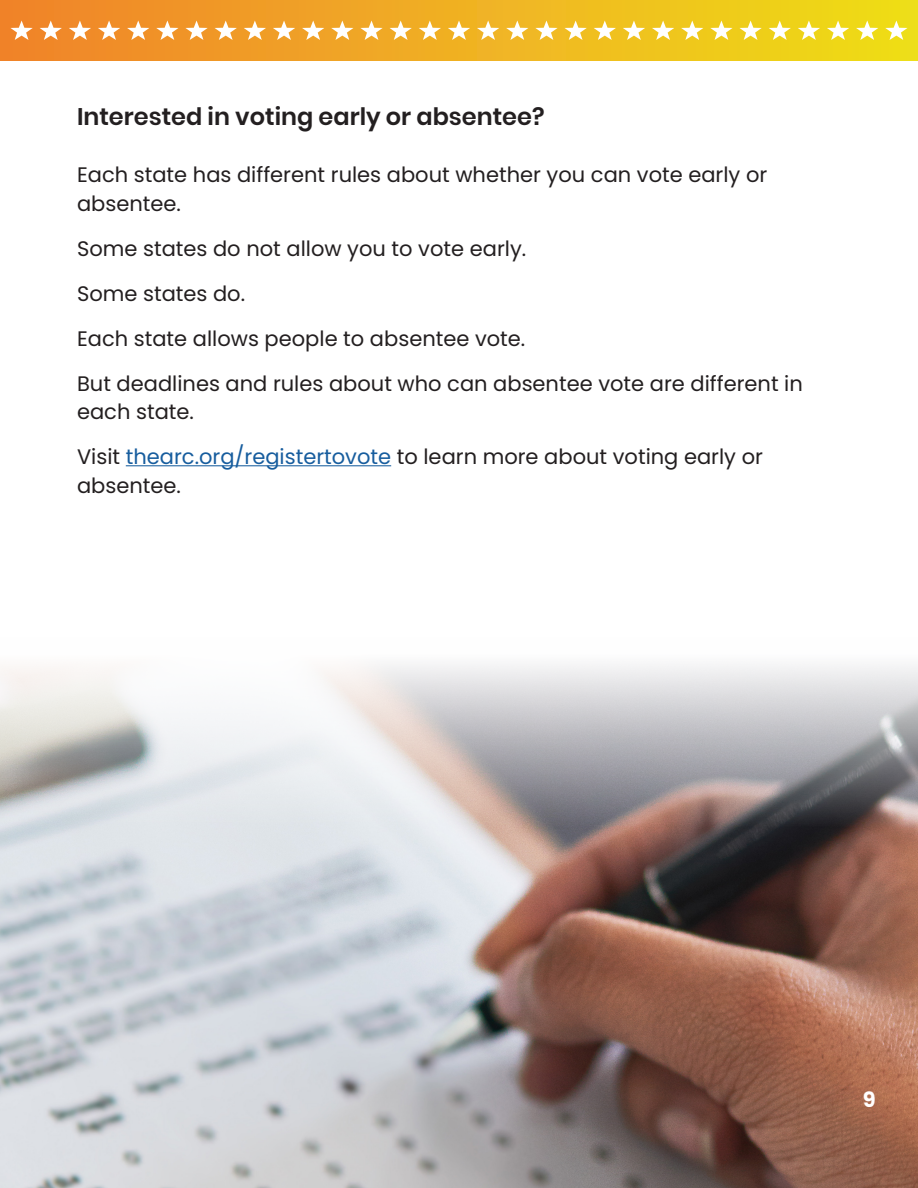
<style>
.page{position:relative;width:918px;height:1188px;background:#fff}
.page>*{position:absolute;margin:0;border:0;box-sizing:border-box;transform-origin:0 0}
.t1{font:600 24px "Poppins";color:#231f20}
.t2{font:21px/28.5px "Poppins";color:#231f20}
.Paragraph_Style_1{font:700 21px "Poppins";color:#fff}
.s1{color:#175d9e}
</style>
<div class="page">
<div style="left:0;top:0;width:918px;height:60px;background:linear-gradient(to right,#f1822c,#eedf17)"></div>
<svg style="left:10px;top:21px;width:23px;height:19px"></svg>
<svg style="left:40px;top:21px;width:22px;height:19px"></svg>
<svg style="left:69px;top:21px;width:22px;height:19px"></svg>
<svg style="left:98px;top:21px;width:22px;height:19px"></svg>
<svg style="left:127px;top:21px;width:22px;height:19px"></svg>
<svg style="left:156px;top:21px;width:23px;height:19px"></svg>
<svg style="left:185px;top:21px;width:23px;height:19px"></svg>
<svg style="left:215px;top:21px;width:22px;height:19px"></svg>
<svg style="left:244px;top:21px;width:22px;height:19px"></svg>
<svg style="left:273px;top:21px;width:22px;height:19px"></svg>
<svg style="left:302px;top:21px;width:22px;height:19px"></svg>
<svg style="left:331px;top:21px;width:23px;height:19px"></svg>
<svg style="left:360px;top:21px;width:23px;height:19px"></svg>
<svg style="left:390px;top:21px;width:22px;height:19px"></svg>
<svg style="left:419px;top:21px;width:22px;height:19px"></svg>
<svg style="left:448px;top:21px;width:22px;height:19px"></svg>
<svg style="left:477px;top:21px;width:22px;height:19px"></svg>
<svg style="left:506px;top:21px;width:22px;height:19px"></svg>
<svg style="left:535px;top:21px;width:23px;height:19px"></svg>
<svg style="left:564px;top:21px;width:23px;height:19px"></svg>
<svg style="left:594px;top:21px;width:22px;height:19px"></svg>
<svg style="left:623px;top:21px;width:22px;height:19px"></svg>
<svg style="left:739px;top:21px;width:23px;height:19px"></svg>
<svg style="left:652px;top:21px;width:22px;height:19px"></svg>
<svg style="left:681px;top:21px;width:22px;height:19px"></svg>
<svg style="left:710px;top:21px;width:23px;height:19px"></svg>
<svg style="left:769px;top:21px;width:22px;height:19px"></svg>
<svg style="left:798px;top:21px;width:22px;height:19px"></svg>
<svg style="left:827px;top:21px;width:22px;height:19px"></svg>
<svg style="left:856px;top:21px;width:22px;height:19px"></svg>
<svg style="left:885px;top:21px;width:23px;height:19px"></svg>
<hr style="left:126px;top:465px;width:265px;height:1px;background:#175d9e">
<img style="left:0;top:664px;width:918px;height:524px">
<p class="t1" style="left:77px;top:103px;width:469px">Interested in voting early or absentee?</p>
<p class="t2" style="left:77px;top:161px;width:692px">Each state has different rules about whether you can vote early or absentee.</p>
<p class="t2" style="left:77px;top:234px;width:451px">Some states do not allow you to vote early.</p>
<p class="t2" style="left:77px;top:279px;width:170px">Some states do.</p>
<p class="t2" style="left:77px;top:324px;width:450px">Each state allows people to absentee vote.</p>
<p class="t2" style="left:77px;top:369px;width:727px">But deadlines and rules about who can absentee vote are different in each state.</p>
<p class="t2" style="left:77px;top:443px;width:687px">Visit <span class="s1">thearc.org/registertovote</span> to learn more about voting early or absentee.</p>
<p class="Paragraph_Style_1" style="left:863px;top:1088px;width:14px">9</p>
</div>
